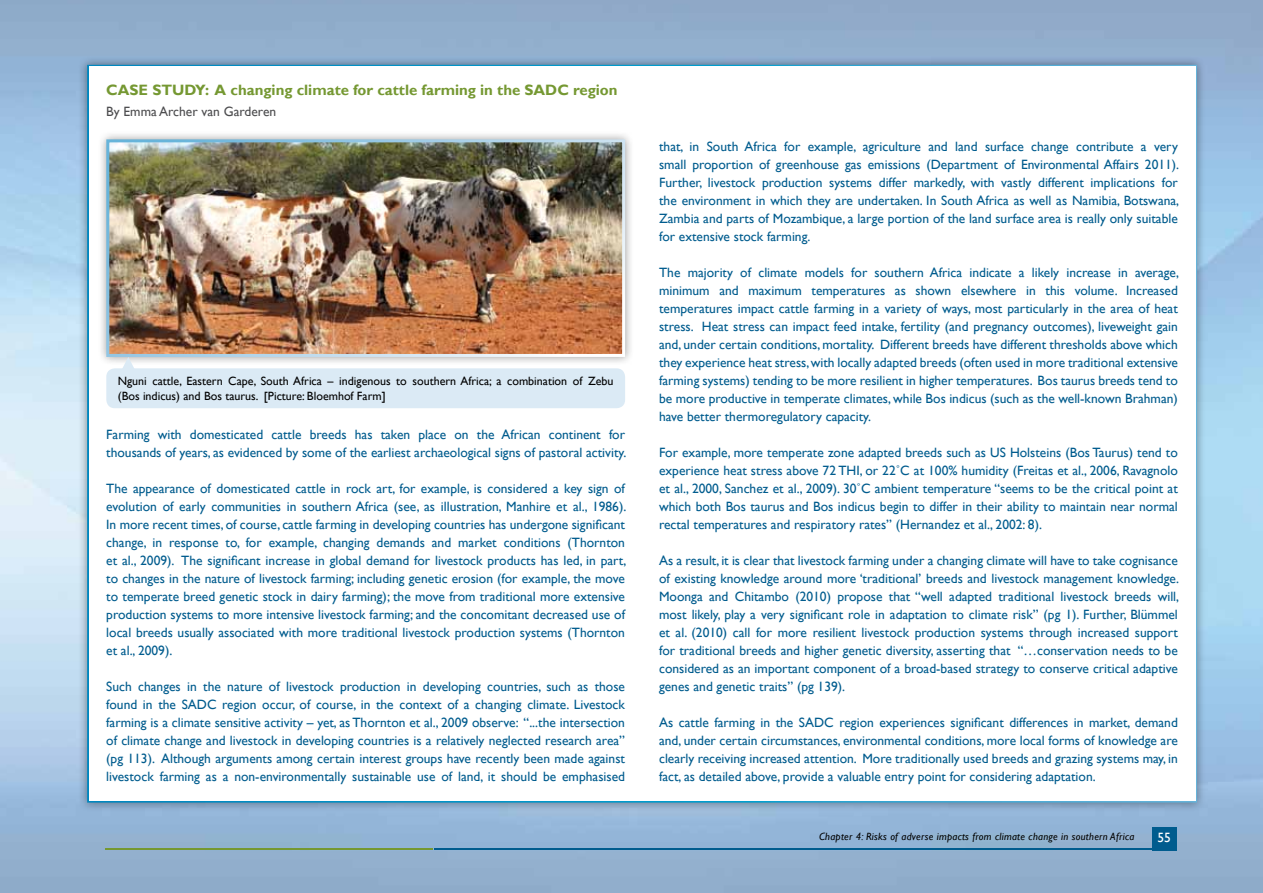
<style>
.page{position:relative;width:1263px;height:893px;background:#fff}
.page>*{position:absolute;margin:0;border:0;box-sizing:border-box;transform-origin:0 0}
.t1{font:700 15px "Gill Sans";color:#759832}
.t2{font:13.5px/18px "Gill Sans";color:#005c8e;text-align:justify}
.t3{font:13.5px "Gill Sans";color:#4d4d4f}
.t4{font:13.5px "Gill Sans";color:#fff}
.t5{font:12px/15px "Gill Sans";color:#000}
.t6{font:italic 10.5px "Gill Sans";letter-spacing:.025em;color:#000}
</style>
<div class="page">
<img style="left:0;top:0;width:1263px;height:893px">
<div style="left:1152px;top:827px;width:24px;height:23px;background:#005c8e"></div>
<hr style="left:434px;top:849px;width:742px;height:1px;background:#005c8e">
<hr style="left:105px;top:849px;width:327px;height:1px;background:#759832">
<div style="left:78px;top:56px;width:1128px;height:756px;background:#000;opacity:.4"></div>
<div style="left:87px;top:65px;width:1110px;height:738px;background:#fff;border:3px solid #fff"></div>
<div style="left:97px;top:130px;width:537px;height:236px;background:#000;opacity:.4"></div>
<img style="left:110px;top:143px;width:511px;height:210px">
<div style="left:106px;top:139px;width:519px;height:218px;border:3px solid #fff"></div>
<div style="left:106px;top:368px;width:519px;height:40px;background:#dbeaf5;border-radius:9px"></div>
<svg style="left:122px;top:357px;width:13px;height:11px"></svg>
<p class="t1" style="left:106px;top:81px;width:513px">CASE STUDY: A changing climate for cattle farming in the SADC region</p>
<p class="t3" style="left:106px;top:104px;width:171px">By Emma Archer van Garderen</p>
<p class="t5" style="left:118px;top:373px;width:497px">Nguni cattle, Eastern Cape, South Africa – indigenous to southern Africa; a combination of Zebu (Bos indicus) and Bos taurus. [Picture: Bloemhof Farm]</p>
<p class="t2" style="left:106px;top:426px;width:522px">Farming with domesticated cattle breeds has taken place on the African continent for thousands of years, as evidenced by some of the earliest archaeological signs of pastoral activity.</p>
<p class="t2" style="left:106px;top:480px;width:522px">The appearance of domesticated cattle in rock art, for example, is considered a key sign of evolution of early communities in southern Africa (see, as illustration, Manhire et al., 1986).<br>In more recent times, of course, cattle farming in developing countries has undergone significant change, in response to, for example, changing demands and market conditions (Thornton et al., 2009). The significant increase in global demand for livestock products has led, in part, to changes in the nature of livestock farming; including genetic erosion (for example, the move to temperate breed genetic stock in dairy farming); the move from traditional more extensive production systems to more intensive livestock farming; and the concomitant decreased use of local breeds usually associated with more traditional livestock production systems (Thornton et al., 2009).</p>
<p class="t2" style="left:106px;top:678px;width:520px">Such changes in the nature of livestock production in developing countries, such as those found in the SADC region occur, of course, in the context of a changing climate. Livestock farming is a climate sensitive activity – yet, as Thornton et al., 2009 observe: “...the intersection of climate change and livestock in developing countries is a relatively neglected research area” (pg 113). Although arguments among certain interest groups have recently been made against livestock farming as a non-environmentally sustainable use of land, it should be emphasised</p>
<p class="t2" style="left:659px;top:138px;width:522px">that, in South Africa for example, agriculture and land surface change contribute a very small proportion of greenhouse gas emissions (Department of Environmental Affairs 2011).<br>Further, livestock production systems differ markedly, with vastly different implications for the environment in which they are undertaken. In South Africa as well as Namibia, Botswana, Zambia and parts of Mozambique, a large portion of the land surface area is really only suitable for extensive stock farming.</p>
<p class="t2" style="left:659px;top:264px;width:522px">The majority of climate models for southern Africa indicate a likely increase in average, minimum and maximum temperatures as shown elsewhere in this volume. Increased temperatures impact cattle farming in a variety of ways, most particularly in the area of heat stress. Heat stress can impact feed intake, fertility (and pregnancy outcomes), liveweight gain and, under certain conditions, mortality. Different breeds have different thresholds above which they experience heat stress, with locally adapted breeds (often used in more traditional extensive farming systems) tending to be more resilient in higher temperatures. Bos taurus breeds tend to be more productive in temperate climates, while Bos indicus (such as the well-known Brahman) have better thermoregulatory capacity.</p>
<p class="t2" style="left:659px;top:444px;width:520px">For example, more temperate zone adapted breeds such as US Holsteins (Bos Taurus) tend to experience heat stress above 72 THI, or 22˚C at 100% humidity (Freitas et al., 2006, Ravagnolo et al., 2000, Sanchez et al., 2009). 30˚C ambient temperature “seems to be the critical point at which both Bos taurus and Bos indicus begin to differ in their ability to maintain near normal rectal temperatures and respiratory rates” (Hernandez et al., 2002: 8).</p>
<p class="t2" style="left:659px;top:552px;width:522px">As a result, it is clear that livestock farming under a changing climate will have to take cognisance of existing knowledge around more ‘traditional’ breeds and livestock management knowledge.<br>Moonga and Chitambo (2010) propose that “well adapted traditional livestock breeds will, most likely, play a very significant role in adaptation to climate risk” (pg 1). Further, Blümmel et al. (2010) call for more resilient livestock production systems through increased support for traditional breeds and higher genetic diversity, asserting that “…conservation needs to be considered as an important component of a broad-based strategy to conserve critical adaptive genes and genetic traits” (pg 139).</p>
<p class="t2" style="left:659px;top:714px;width:520px">As cattle farming in the SADC region experiences significant differences in market, demand and, under certain circumstances, environmental conditions, more local forms of knowledge are clearly receiving increased attention. More traditionally used breeds and grazing systems may, in fact, as detailed above, provide a valuable entry point for considering adaptation.</p>
<p class="t6" style="left:819px;top:830px;width:317px">Chapter 4: Risks of adverse impacts from climate change in southern Africa</p>
<p class="t4" style="left:1157px;top:829px;width:15px">55</p>
</div>
